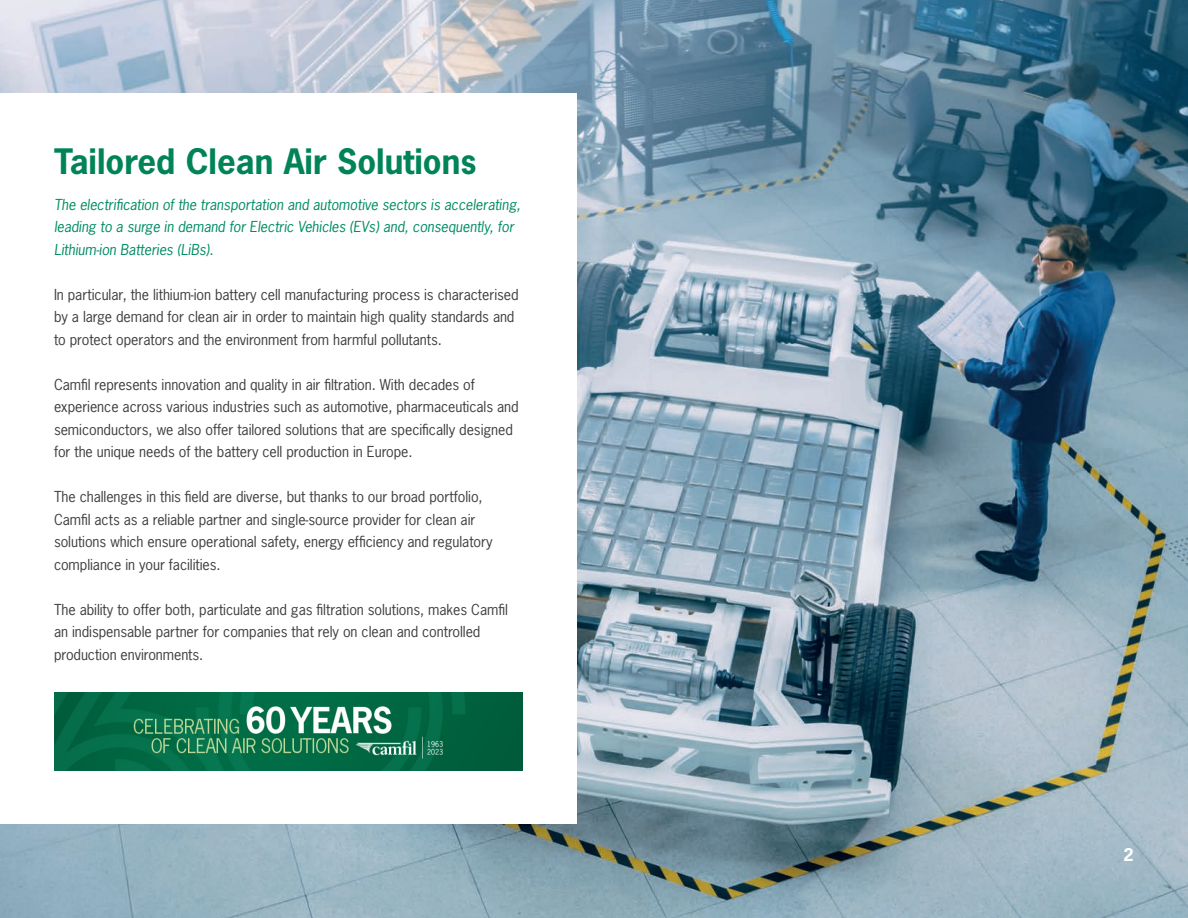
<style>
.page{position:relative;width:1188px;height:918px;background:#fff}
.page>*{position:absolute;margin:0;border:0;box-sizing:border-box;transform-origin:0 0}
.Heading{font:700 33px "News Gothic Std";color:#008457}
.Intro{font:700 16.5px "News Gothic Std";color:#fff}
.Paragraphs{font:14.25px/22.5px "News Gothic Std";letter-spacing:-.005em;color:#3e3e3f}
.Paragraphs-2{font:italic 14.25px/22.5px "News Gothic Std";letter-spacing:-.005em;color:#008c63}
</style>
<div class="page">
<img style="left:0;top:0;width:1188px;height:918px">
<div style="left:0;top:94px;width:577px;height:730px;background:#fff"></div>
<img style="left:54px;top:692px;width:469px;height:78px">
<p class="Heading" style="left:54px;top:139px;width:424px">Tailored Clean Air Solutions</p>
<p class="Paragraphs-2" style="left:54px;top:193px;width:468px">The electrification of the transportation and automotive sectors is accelerating, leading to a surge in demand for Electric Vehicles (EVs) and, consequently, for<br>Lithium-ion Batteries (LiBs).</p>
<p class="Paragraphs" style="left:54px;top:283px;width:466px">In particular, the lithium-ion battery cell manufacturing process is characterised by a large demand for clean air in order to maintain high quality standards and to protect operators and the environment from harmful pollutants.</p>
<p class="Paragraphs" style="left:54px;top:373px;width:466px">Camfil represents innovation and quality in air filtration. With decades of experience across various industries such as automotive, pharmaceuticals and semiconductors, we also offer tailored solutions that are specifically designed for the unique needs of the battery cell production in Europe.</p>
<p class="Paragraphs" style="left:54px;top:485px;width:440px">The challenges in this field are diverse, but thanks to our broad portfolio, Camfil acts as a reliable partner and single-source provider for clean air solutions which ensure operational safety, energy efficiency and regulatory compliance in your facilities.</p>
<p class="Paragraphs" style="left:54px;top:598px;width:455px">The ability to offer both, particulate and gas filtration solutions, makes Camfil an indispensable partner for companies that rely on clean and controlled production environments.</p>
<p class="Intro" style="left:1123px;top:844px;width:12px">2</p>
</div>
